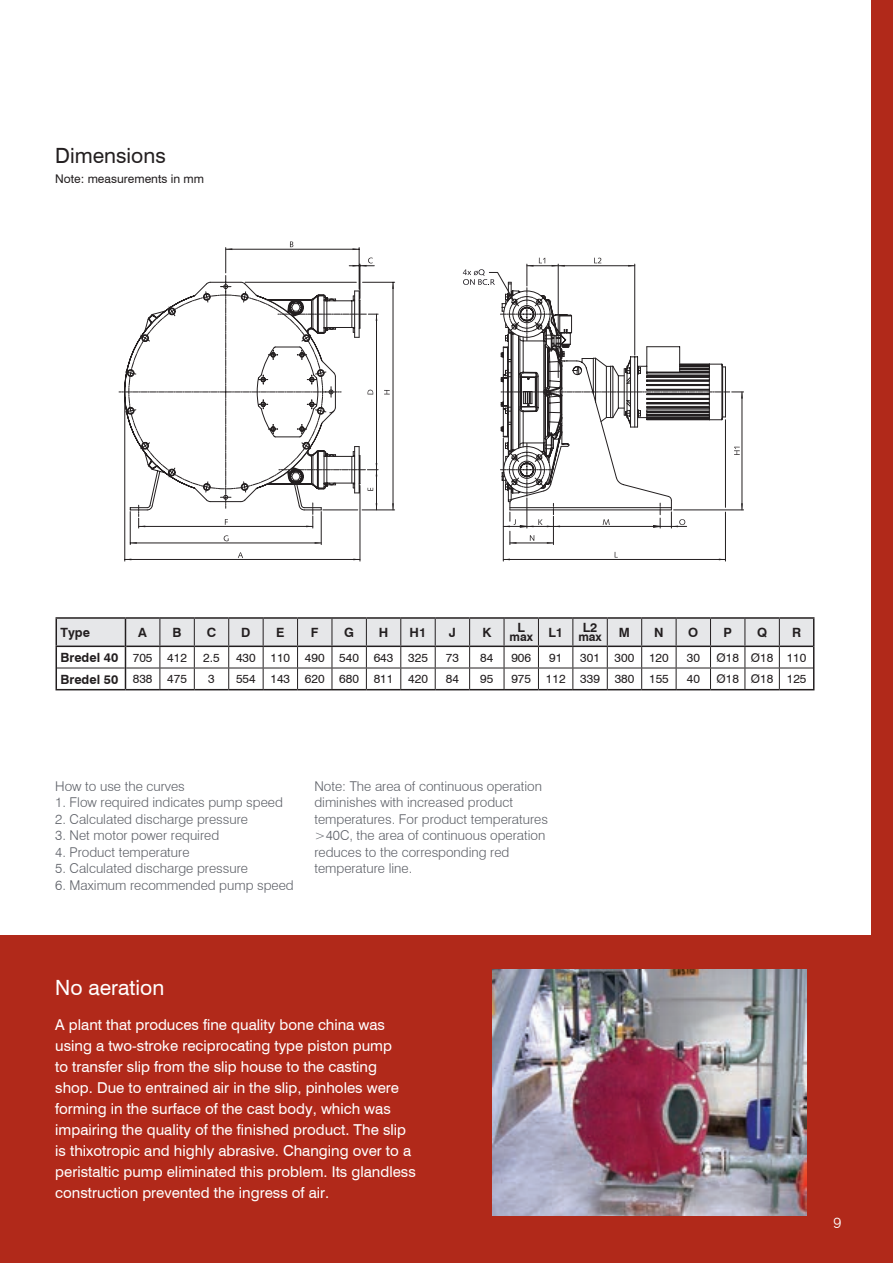
<style>
.page{position:relative;width:893px;height:1263px;background:#fff}
.page>*{position:absolute;margin:0;border:0;box-sizing:border-box;transform-origin:0 0}
.t1{font:21px "Swiss 721 BT";color:#fff}
.t2{font:21px "Swiss 721 BT";color:#231f20}
.t3{font:15px/21px "Swiss 721 BT";color:#fff}
.t4{font:300 15px "Swiss 721 BT";color:#fff}
.t5{font:300 13.5px/16.5px "Swiss 721 BT";color:#5d6067}
.t6{font:700 12.75px "Swiss 721 BT";color:#231f20}
.t7{font:12px "Swiss 721 BT";color:#231f20}
.t8{font:700 12px "Swiss 721 BT";color:#231f20}
.s1{font-weight:400;font-size:12px}
</style>
<div class="page">
<div style="left:872px;top:0;width:21px;height:1263px;background:#b1291a"></div>
<div style="left:0;top:936px;width:893px;height:327px;background:#b1291a"></div>
<svg style="left:210px;top:257px;width:362px;height:304px"></svg>
<svg style="left:238px;top:552px;width:5px;height:6px"></svg>
<svg style="left:384px;top:390px;width:6px;height:4px"></svg>
<svg style="left:119px;top:242px;width:258px;height:303px"></svg>
<svg style="left:463px;top:258px;width:280px;height:287px"></svg>
<img style="left:492px;top:969px;width:314px;height:247px">
<hr style="left:125px;top:689px;width:35px;height:1px;background:#231f20">
<hr style="left:160px;top:689px;width:34px;height:1px;background:#231f20">
<hr style="left:194px;top:689px;width:35px;height:1px;background:#231f20">
<hr style="left:229px;top:689px;width:34px;height:1px;background:#231f20">
<hr style="left:263px;top:689px;width:35px;height:1px;background:#231f20">
<hr style="left:298px;top:689px;width:34px;height:1px;background:#231f20">
<hr style="left:332px;top:689px;width:34px;height:1px;background:#231f20">
<hr style="left:366px;top:689px;width:35px;height:1px;background:#231f20">
<hr style="left:401px;top:689px;width:34px;height:1px;background:#231f20">
<hr style="left:435px;top:689px;width:35px;height:1px;background:#231f20">
<hr style="left:470px;top:689px;width:34px;height:1px;background:#231f20">
<hr style="left:504px;top:689px;width:34px;height:1px;background:#231f20">
<hr style="left:538px;top:689px;width:35px;height:1px;background:#231f20">
<hr style="left:573px;top:689px;width:34px;height:1px;background:#231f20">
<hr style="left:607px;top:689px;width:35px;height:1px;background:#231f20">
<hr style="left:642px;top:689px;width:34px;height:1px;background:#231f20">
<hr style="left:676px;top:689px;width:34px;height:1px;background:#231f20">
<hr style="left:710px;top:689px;width:35px;height:1px;background:#231f20">
<hr style="left:745px;top:689px;width:34px;height:1px;background:#231f20">
<hr style="left:779px;top:689px;width:35px;height:1px;background:#231f20">
<hr style="left:125px;top:617px;width:35px;height:2px;background:#231f20">
<hr style="left:160px;top:617px;width:34px;height:2px;background:#231f20">
<hr style="left:194px;top:617px;width:35px;height:2px;background:#231f20">
<hr style="left:229px;top:617px;width:34px;height:2px;background:#231f20">
<hr style="left:263px;top:617px;width:35px;height:2px;background:#231f20">
<hr style="left:298px;top:617px;width:34px;height:2px;background:#231f20">
<hr style="left:332px;top:617px;width:34px;height:2px;background:#231f20">
<hr style="left:366px;top:617px;width:35px;height:2px;background:#231f20">
<hr style="left:401px;top:617px;width:34px;height:2px;background:#231f20">
<hr style="left:435px;top:617px;width:35px;height:2px;background:#231f20">
<hr style="left:470px;top:617px;width:34px;height:2px;background:#231f20">
<hr style="left:504px;top:617px;width:34px;height:2px;background:#231f20">
<hr style="left:538px;top:617px;width:35px;height:2px;background:#231f20">
<hr style="left:573px;top:617px;width:34px;height:2px;background:#231f20">
<hr style="left:607px;top:617px;width:35px;height:2px;background:#231f20">
<hr style="left:642px;top:617px;width:34px;height:2px;background:#231f20">
<hr style="left:676px;top:617px;width:34px;height:2px;background:#231f20">
<hr style="left:710px;top:617px;width:35px;height:2px;background:#231f20">
<hr style="left:745px;top:617px;width:34px;height:2px;background:#231f20">
<hr style="left:779px;top:617px;width:35px;height:2px;background:#231f20">
<hr style="left:56px;top:617px;width:69px;height:2px;background:#231f20">
<svg style="left:56px;top:618px;width:758px;height:71px"></svg>
<hr style="left:56px;top:689px;width:69px;height:1px;background:#231f20">
<h1 class="t2" style="left:55px;top:142px;width:112px">Dimensions</h1>
<p class="t7" style="left:55px;top:171px;width:150px">Note: measurements in mm</p>
<p class="t6" style="left:61px;top:625px;width:31px">Type</p>
<p class="t6" style="left:138px;top:625px;width:10px">A</p>
<p class="t6" style="left:173px;top:625px;width:10px">B</p>
<p class="t6" style="left:207px;top:625px;width:11px">C</p>
<p class="t6" style="left:241px;top:625px;width:9px">D</p>
<p class="t6" style="left:276px;top:625px;width:8px">E</p>
<p class="t6" style="left:311px;top:625px;width:9px">F</p>
<p class="t6" style="left:344px;top:625px;width:11px">G</p>
<p class="t6" style="left:379px;top:625px;width:11px">H</p>
<p class="t6" style="left:410px;top:625px;width:18px">H1</p>
<p class="t6" style="left:449px;top:625px;width:9px">J</p>
<p class="t6" style="left:482px;top:625px;width:10px">K</p>
<p class="t6" style="left:517px;top:620px;width:8px">L</p>
<p class="t8" style="left:509px;top:630px;width:55px">max <sup>L1</sup></p>
<p class="t6" style="left:583px;top:620px;width:16px">L2</p>
<p class="t8" style="left:578px;top:630px;width:25px">max</p>
<p class="t6" style="left:619px;top:625px;width:11px">M</p>
<p class="t6" style="left:654px;top:625px;width:11px">N</p>
<p class="t6" style="left:688px;top:625px;width:10px">O</p>
<p class="t6" style="left:723px;top:625px;width:10px">P</p>
<p class="t6" style="left:757px;top:625px;width:12px">Q</p>
<p class="t6" style="left:792px;top:625px;width:9px">R</p>
<p class="t6" style="left:61px;top:650px;width:128px">Bredel 40 <span class="s1">705 412</span></p>
<p class="t7" style="left:203px;top:650px;width:18px">2.5</p>
<p class="t7" style="left:236px;top:650px;width:193px">430 110 490 540 643 325</p>
<p class="t7" style="left:446px;top:650px;width:15px">73</p>
<p class="t7" style="left:480px;top:650px;width:15px">84</p>
<p class="t7" style="left:511px;top:650px;width:21px">906</p>
<p class="t7" style="left:549px;top:650px;width:15px">91</p>
<p class="t7" style="left:580px;top:650px;width:90px">301 300 120</p>
<p class="t7" style="left:687px;top:650px;width:15px">30</p>
<p class="t7" style="left:716px;top:650px;width:91px">Ø18 Ø18 110</p>
<p class="t6" style="left:61px;top:671px;width:128px">Bredel 50 <span class="s1">838 475</span></p>
<p class="t7" style="left:208px;top:672px;width:8px">3</p>
<p class="t7" style="left:236px;top:672px;width:193px">554 143 620 680 811 420</p>
<p class="t7" style="left:446px;top:672px;width:15px">84</p>
<p class="t7" style="left:480px;top:672px;width:15px">95</p>
<p class="t7" style="left:511px;top:672px;width:159px">975 112 339 380 155</p>
<p class="t7" style="left:687px;top:672px;width:15px">40</p>
<p class="t7" style="left:716px;top:672px;width:91px">Ø18 Ø18 125</p>
<p class="t5" style="left:55px;top:777px;width:131px">How to use the curves</p>
<p class="t5" style="left:55px;top:794px;width:229px">1. Flow required indicates pump speed</p>
<p class="t5" style="left:55px;top:810px;width:194px">2. Calculated discharge pressure</p>
<p class="t5" style="left:55px;top:827px;width:165px">3. Net motor power required</p>
<p class="t5" style="left:55px;top:843px;width:136px">4. Product temperature</p>
<p class="t5" style="left:55px;top:860px;width:194px">5. Calculated discharge pressure</p>
<p class="t5" style="left:55px;top:876px;width:240px">6. Maximum recommended pump speed</p>
<p class="t5" style="left:314px;top:777px;width:235px">Note: The area of continuous operation diminishes with increased product temperatures. For product temperatures &gt;40C, the area of continuous operation reduces to the corresponding red temperature line.</p>
<h1 class="t1" style="left:55px;top:975px;width:111px">No aeration</h1>
<p class="t3" style="left:55px;top:1014px;width:362px">A plant that produces fine quality bone china was using a two-stroke reciprocating type piston pump<br>to transfer slip from the slip house to the casting shop. Due to entrained air in the slip, pinholes were forming in the surface of the cast body, which was impairing the quality of the finished product. The slip is thixotropic and highly abrasive. Changing over to a peristaltic pump eliminated this problem. Its glandless construction prevented the ingress of air.</p>
<p class="t4" style="left:833px;top:1213px;width:9px">9</p>
</div>
